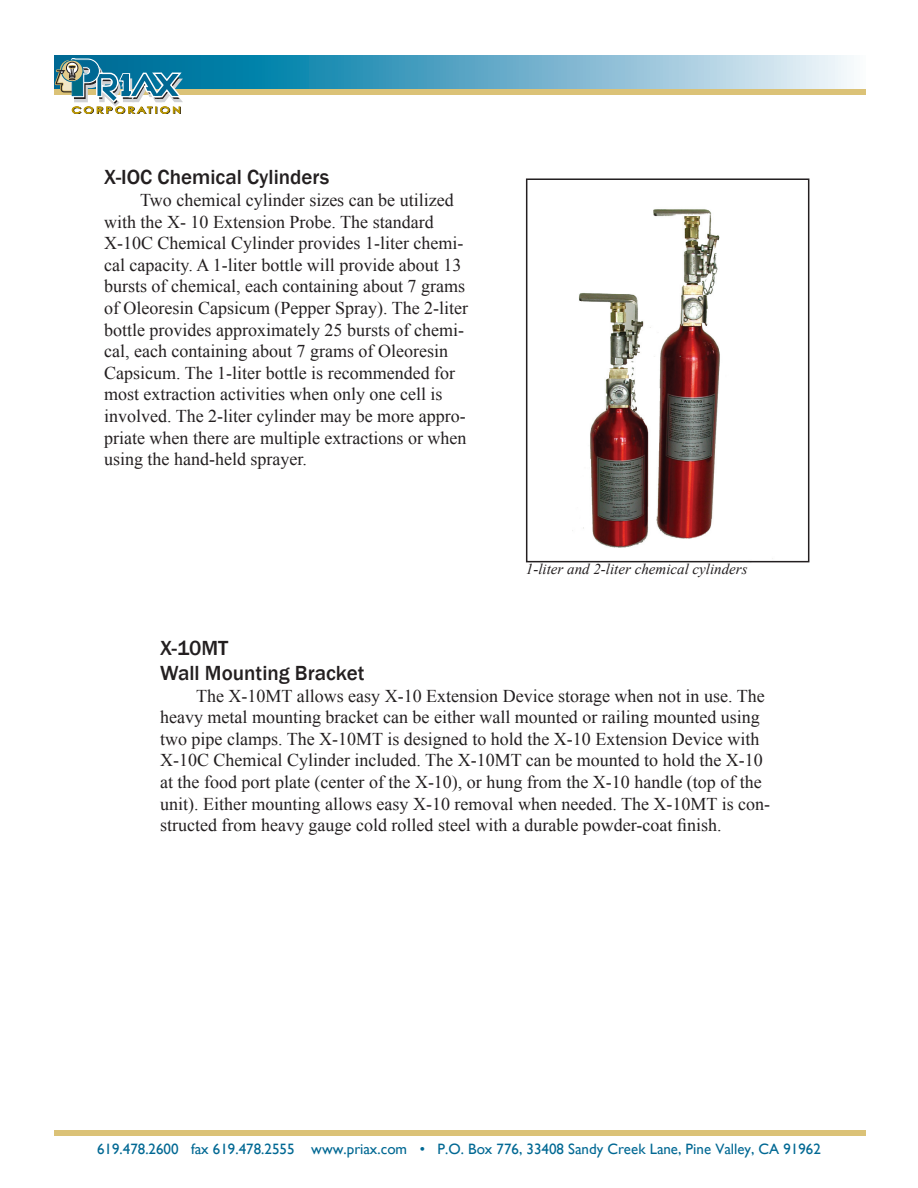
<style>
.page{position:relative;width:918px;height:1188px;background:#fff}
.page>*{position:absolute;margin:0;border:0;box-sizing:border-box;transform-origin:0 0}
.t1{font:500 21px/25.2px "Franklin Gothic";color:#231f20}
.t2{font:18px/21.6px "Times New Roman";color:#231f20}
.t3{font:15px "Gill Sans";color:#006893}
.t4{font:italic 15px "Times New Roman";color:#231f20}
</style>
<div class="page">
<div style="left:54px;top:1131px;width:812px;height:5px;background:#dbc277"></div>
<svg style="left:54px;top:56px;width:797px;height:33px;background:#6ab0cb"></svg>
<div style="left:54px;top:89px;width:812px;height:5px;background:#dbc277"></div>
<svg style="left:55px;top:58px;width:128px;height:56px"></svg>
<img style="left:527px;top:209px;width:248px;height:354px">
<div style="left:526px;top:178px;width:283px;height:384px;border:2px solid #231f20"></div>
<p class="t1" style="left:104px;top:165px;width:227px">X-IOC Chemical Cylinders</p>
<p class="t2" style="left:104px;top:189px;width:366px;text-indent:36px">Two chemical cylinder sizes can be utilized with the X- 10 Extension Probe. The standard X-10C Chemical Cylinder provides 1-liter chemi&shy;cal capacity. A 1-liter bottle will provide about 13 bursts of chemical, each containing about 7 grams of Oleoresin Capsicum (Pepper Spray). The 2-liter bottle provides approximately 25 bursts of chemi&shy;cal, each containing about 7 grams of Oleoresin Capsicum. The 1-liter bottle is recommended for most extraction activities when only one cell is involved. The 2-liter cylinder may be more appro&shy;priate when there are multiple extractions or when using the hand-held sprayer.</p>
<p class="t4" style="left:526px;top:559px;width:223px">1-liter and 2-liter chemical cylinders</p>
<p class="t1" style="left:160px;top:635px;width:206px">X-10MT<br>Wall Mounting Bracket</p>
<p class="t2" style="left:160px;top:685px;width:612px;text-indent:36px">The X-10MT allows easy X-10 Extension Device storage when not in use. The heavy metal mounting bracket can be either wall mounted or railing mounted using two pipe clamps. The X-10MT is designed to hold the X-10 Extension Device with X-10C Chemical Cylinder included. The X-10MT can be mounted to hold the X-10 at the food port plate (center of the X-10), or hung from the X-10 handle (top of the unit). Either mounting allows easy X-10 removal when needed. The X-10MT is con&shy;structed from heavy gauge cold rolled steel with a durable powder-coat finish.</p>
<p class="t3" style="left:97px;top:1140px;width:725px">619.478.2600 fax 619.478.2555 www.priax.com • P.O. Box 776, 33408 Sandy Creek Lane, Pine Valley, CA 91962</p>
</div>
